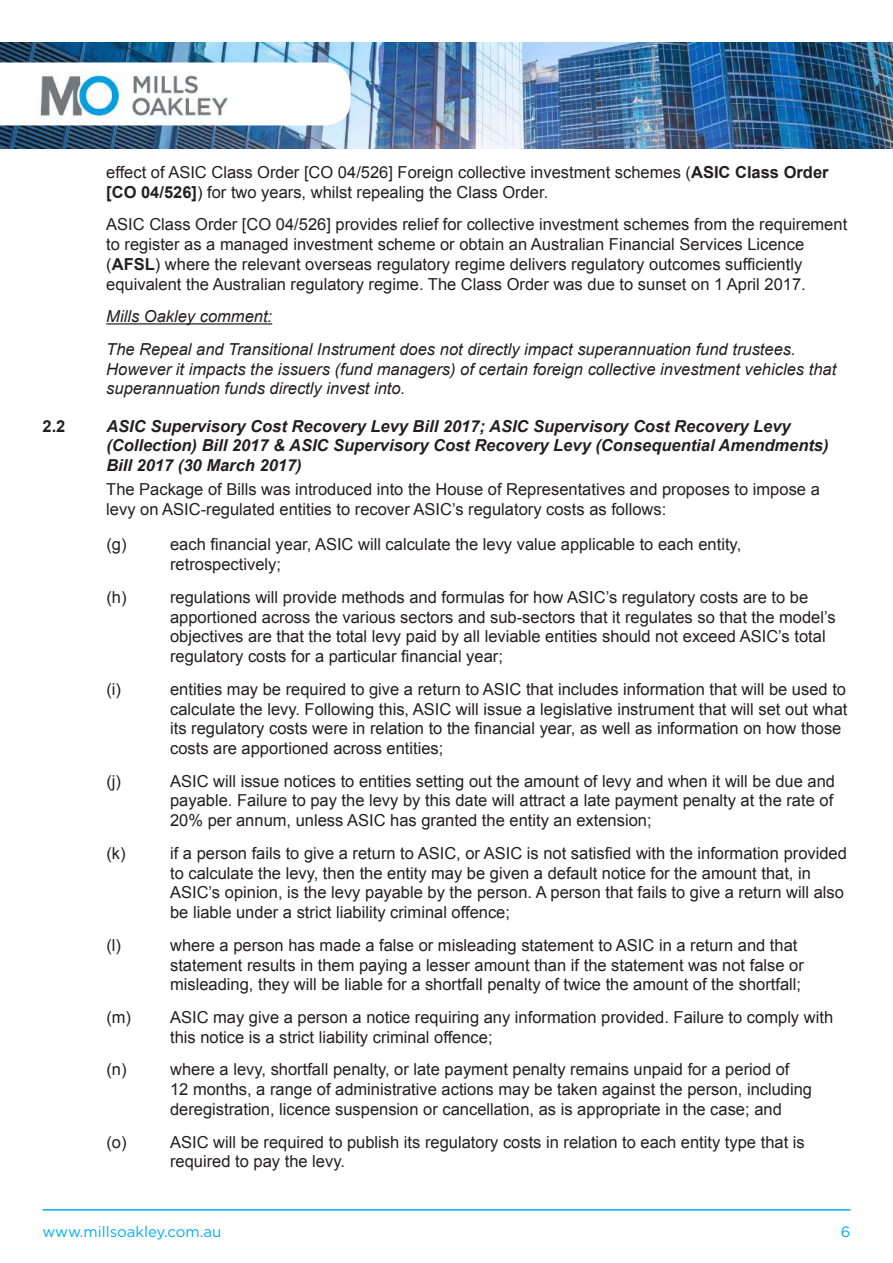
<style>
.page{position:relative;width:893px;height:1263px;background:#fff}
.page>*{position:absolute;margin:0;border:0;box-sizing:border-box;transform-origin:0 0}
.t1{font:16.5px/19.8px "Arial";color:#231f20}
.t2{font:italic 16.5px/32.5px "Arial";color:#231f20}
.t3{font:italic 700 16.5px/19.8px "Arial";color:#231f20}
.t4{font:700 16.5px "Arial";color:#231f20}
.t5{font:15px "Gotham";color:#00aeef}
.s1{font-weight:700}
</style>
<div class="page">
<hr style="left:43px;top:1209px;width:807px;height:1px;background:#00aeef">
<img style="left:0;top:43px;width:893px;height:106px">
<hr style="left:106px;top:323px;width:166px;height:2px;background:#231f20">
<svg style="left:0;top:62px;width:351px;height:63px"></svg>
<p class="t1" style="left:106px;top:162px;width:724px">effect of ASIC Class Order [CO 04/526] Foreign collective investment schemes (<span class="s1">ASIC Class Order [CO 04/526]</span>) for two years, whilst repealing the Class Order.</p>
<p class="t1" style="left:106px;top:215px;width:742px">ASIC Class Order [CO 04/526] provides relief for collective investment schemes from the requirement to register as a managed investment scheme or obtain an Australian Financial Services Licence (<span class="s1">AFSL</span>) where the relevant overseas regulatory regime delivers regulatory outcomes sufficiently equivalent the Australian regulatory regime. The Class Order was due to sunset on 1 April 2017.</p>
<p class="t2" style="left:106px;top:300px;width:691px">Mills Oakley comment:<br>The Repeal and Transitional Instrument does not directly impact superannuation fund trustees.</p>
<p class="t2" style="left:106px;top:359px;width:731px;line-height:19.8px">However it impacts the issuers (fund managers) of certain foreign collective investment vehicles that superannuation funds directly invest into.</p>
<p class="t4" style="left:43px;top:415px;width:24px">2.2</p>
<p class="t3" style="left:106px;top:416px;width:724px">ASIC Supervisory Cost Recovery Levy Bill 2017; ASIC Supervisory Cost Recovery Levy (Collection) Bill 2017 &amp; ASIC Supervisory Cost Recovery Levy (Consequential Amendments)<br>Bill 2017 (30 March 2017)</p>
<p class="t1" style="left:106px;top:480px;width:715px">The Package of Bills was introduced into the House of Representatives and proposes to impose a levy on ASIC-regulated entities to recover ASIC’s regulatory costs as follows:</p>
<p class="t1" style="left:106px;top:535px;width:22px">(g)</p>
<p class="t1" style="left:170px;top:535px;width:573px">each financial year, ASIC will calculate the levy value applicable to each entity, retrospectively;</p>
<p class="t1" style="left:106px;top:587px;width:22px">(h)</p>
<p class="t1" style="left:170px;top:587px;width:667px">regulations will provide methods and formulas for how ASIC’s regulatory costs are to be apportioned across the various sectors and sub-sectors that it regulates so that the model’s objectives are that the total levy paid by all leviable entities should not exceed ASIC’s total regulatory costs for a particular financial year;</p>
<p class="t1" style="left:106px;top:679px;width:16px">(i)</p>
<p class="t1" style="left:170px;top:679px;width:679px">entities may be required to give a return to ASIC that includes information that will be used to calculate the levy. Following this, ASIC will issue a legislative instrument that will set out what its regulatory costs were in relation to the financial year, as well as information on how those costs are apportioned across entities;</p>
<p class="t1" style="left:106px;top:771px;width:16px">(j)</p>
<p class="t1" style="left:170px;top:771px;width:666px;text-align:justify">ASIC will issue notices to entities setting out the amount of levy and when it will be due and payable. Failure to pay the levy by this date will attract a late payment penalty at the rate of 20% per annum, unless ASIC has granted the entity an extension;</p>
<p class="t1" style="left:106px;top:843px;width:21px">(k)</p>
<p class="t1" style="left:170px;top:843px;width:678px">if a person fails to give a return to ASIC, or ASIC is not satisfied with the information provided to calculate the levy, then the entity may be given a default notice for the amount that, in ASIC’s opinion, is the levy payable by the person. A person that fails to give a return will also be liable under a strict liability criminal offence;</p>
<p class="t1" style="left:106px;top:935px;width:16px">(l)</p>
<p class="t1" style="left:170px;top:935px;width:635px">where a person has made a false or misleading statement to ASIC in a return and that statement results in them paying a lesser amount than if the statement was not false or misleading, they will be liable for a shortfall penalty of twice the amount of the shortfall;</p>
<p class="t1" style="left:170px;top:1007px;width:665px;text-indent:-64px">(m) ASIC may give a person a notice requiring any information provided. Failure to comply with this notice is a strict liability criminal offence;</p>
<p class="t1" style="left:106px;top:1060px;width:22px">(n)</p>
<p class="t1" style="left:170px;top:1060px;width:643px">where a levy, shortfall penalty, or late payment penalty remains unpaid for a period of<br>12 months, a range of administrative actions may be taken against the person, including deregistration, licence suspension or cancellation, as is appropriate in the case; and</p>
<p class="t1" style="left:106px;top:1132px;width:22px">(o)</p>
<p class="t1" style="left:170px;top:1132px;width:636px">ASIC will be required to publish its regulatory costs in relation to each entity type that is required to pay the levy.</p>
<p class="t5" style="left:43px;top:1222px;width:180px">www.millsoakley.com.au</p>
<p class="t5" style="left:841px;top:1222px;width:11px">6</p>
</div>
